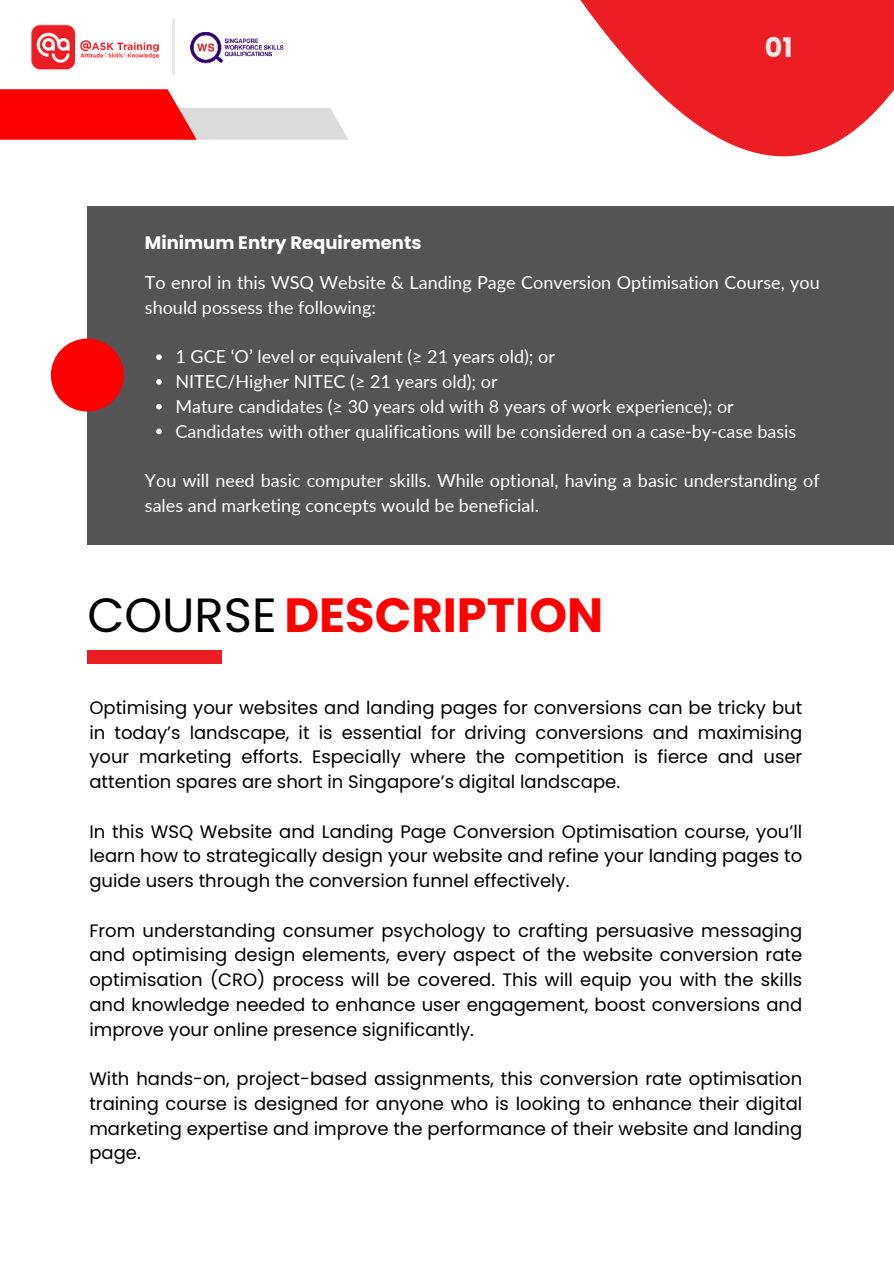
<style>
.page{position:relative;width:894px;height:1264px;background:#fff}
.page>*{position:absolute;margin:0;border:0;box-sizing:border-box;transform-origin:0 0}
.t1{font:700 48px "Poppins";color:#f00}
.t2{font:700 27px "Poppins";color:#e8e8e8}
.t3{font:18px/24.8px "Poppins";color:#000;text-align:justify}
.t4{font:18px/24.8px "Lato";color:#fff}
.t5{font:700 18px "Poppins";color:#fff}
.s1{font-weight:400;color:#000}
</style>
<div class="page">
<img style="left:172px;top:19px;width:112px;height:56px">
<img style="left:31px;top:24px;width:128px;height:46px">
<hr style="left:173px;top:19px;width:2px;height:56px;background:#e9e9e9">
<svg style="left:0;top:89px;width:348px;height:51px"></svg>
<svg style="left:580px;top:0;width:313px;height:157px;fill:#ec1d23"></svg>
<div style="left:87px;top:206px;width:806px;height:338px;background:#545454"></div>
<svg style="left:156px;top:354px;width:6px;height:6px"></svg>
<svg style="left:156px;top:379px;width:6px;height:6px"></svg>
<svg style="left:156px;top:404px;width:6px;height:5px"></svg>
<svg style="left:156px;top:428px;width:6px;height:6px"></svg>
<div style="left:51px;top:338px;width:73px;height:73px;background:#f00;border-radius:50%"></div>
<div style="left:87px;top:651px;width:135px;height:13px;background:#ec1d23"></div>
<h2 class="t2" style="left:764px;top:32px;width:29px">01</h2>
<p class="t5" style="left:145px;top:233px;width:278px">Minimum Entry Requirements</p>
<p class="t4" style="left:145px;top:269px;width:676px">To enrol in this WSQ Website &amp; Landing Page Conversion Optimisation Course, you should possess the following:</p>
<p class="t4" style="left:175px;top:344px;width:622px">1 GCE ‘O’ level or equivalent (≥ 21 years old); or<br>NITEC/Higher NITEC (≥ 21 years old); or<br>Mature candidates (≥ 30 years old with 8 years of work experience); or Candidates with other qualifications will be considered on a case-by-case basis</p>
<p class="t4" style="left:145px;top:467px;width:676px">You will need basic computer skills. While optional, having a basic understanding of sales and marketing concepts would be beneficial.</p>
<h1 class="t1" style="left:87px;top:587px;width:517px"><span class="s1">COURSE</span> DESCRIPTION</h1>
<p class="t3" style="left:89px;top:695px;width:714px">Optimising your websites and landing pages for conversions can be tricky but in today’s landscape, it is essential for driving conversions and maximising your marketing efforts. Especially where the competition is fierce and user attention spares are short in Singapore’s digital landscape.</p>
<p class="t3" style="left:89px;top:819px;width:714px">In this WSQ Website and Landing Page Conversion Optimisation course, you’ll learn how to strategically design your website and refine your landing pages to guide users through the conversion funnel effectively.</p>
<p class="t3" style="left:89px;top:918px;width:714px">From understanding consumer psychology to crafting persuasive messaging and optimising design elements, every aspect of the website conversion rate optimisation (CRO) process will be covered. This will equip you with the skills and knowledge needed to enhance user engagement, boost conversions and improve your online presence significantly.</p>
<p class="t3" style="left:89px;top:1066px;width:714px">With hands-on, project-based assignments, this conversion rate optimisation training course is designed for anyone who is looking to enhance their digital marketing expertise and improve the performance of their website and landing page.</p>
</div>
